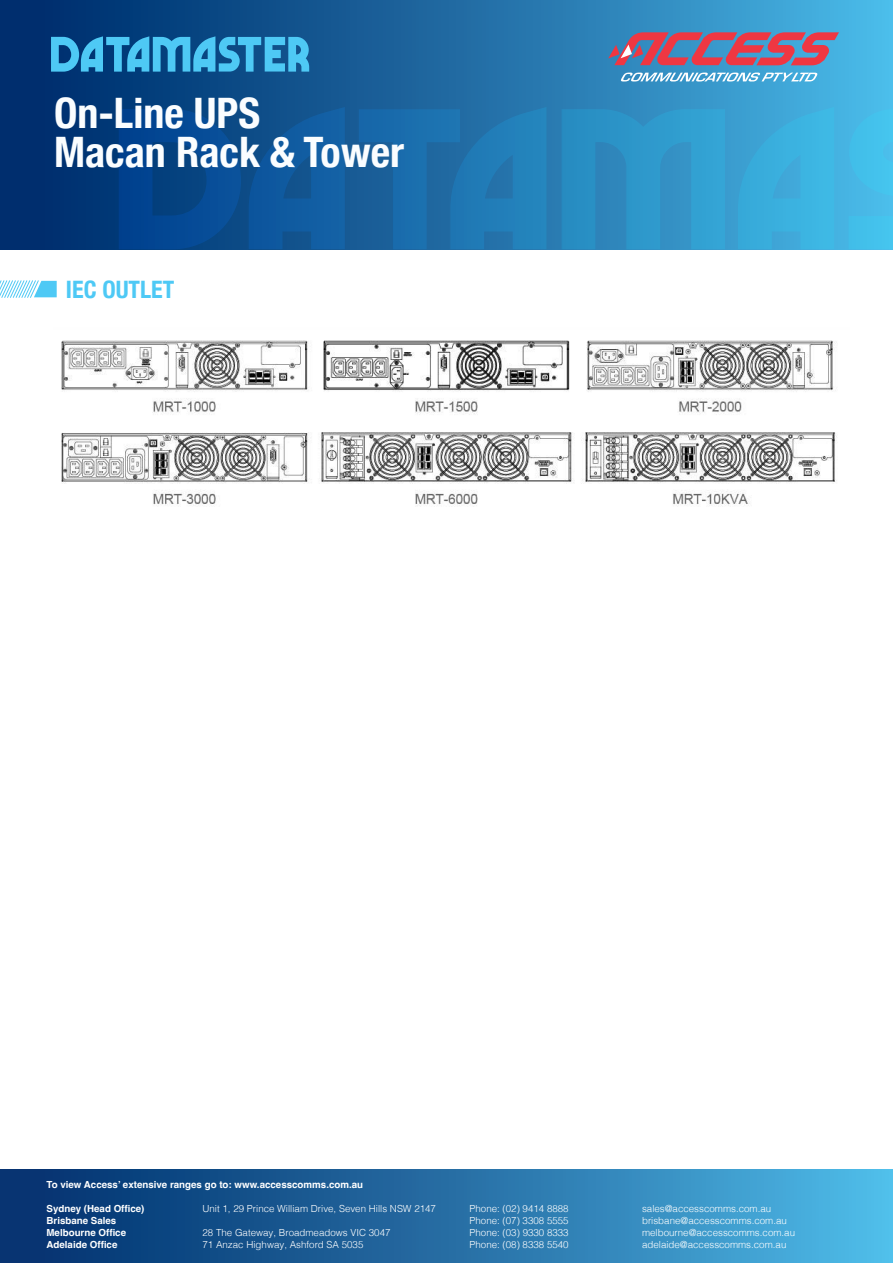
<style>
.page{position:relative;width:893px;height:1263px;background:#fff}
.page>*{position:absolute;margin:0;border:0;box-sizing:border-box;transform-origin:0 0}
.t1{font:700 condensed 42px/39px "Helvetica Neue";color:#fafdff}
.Paragraph_title{font:700 condensed 24px "Helvetica Neue";color:#4ec9f5}
.t2{font:300 9.75px "Helvetica";color:#fff}
.t3{font:700 9.75px "Helvetica";color:#fff}
</style>
<div class="page">
<div style="left:0;top:1169px;width:893px;height:94px;background:linear-gradient(to right,#002a69,#4eb8e5)"></div>
<div style="left:0;top:0;width:893px;height:249px;background:linear-gradient(to right,#002464,#4ab7e5)"></div>
<svg style="left:562px;top:109px;width:163px;height:140px;background:#2e94c7"></svg>
<svg style="left:738px;top:107px;width:96px;height:142px;background:#3baedc"></svg>
<svg style="left:249px;top:107px;width:96px;height:142px;background:#10589b"></svg>
<svg style="left:848px;top:109px;width:45px;height:140px;background:#45beea"></svg>
<svg style="left:359px;top:107px;width:187px;height:142px;background:#1e71ac"></svg>
<svg style="left:119px;top:109px;width:122px;height:140px;background:#04468d"></svg>
<svg style="left:51px;top:36px;width:258px;height:36px;background:#3193c6"></svg>
<svg style="left:608px;top:32px;width:231px;height:33px;background:#9f637f"></svg>
<svg style="left:620px;top:73px;width:198px;height:9px"></svg>
<svg style="left:0;top:280px;width:57px;height:18px"></svg>
<img style="left:61px;top:340px;width:776px;height:167px">
<p class="t1" style="left:54px;top:90px;width:352px">On-Line UPS<br>Macan Rack &amp; Tower</p>
<p class="Paragraph_title" style="left:66px;top:269px;width:110px">IEC OUTLET</p>
<p class="t3" style="left:46px;top:1178px;width:318px">To view Access’ extensive ranges go to: www.accesscomms.com.au</p>
<p class="t3" style="left:46px;top:1202px;width:100px">Sydney (Head Office)</p>
<p class="t2" style="left:203px;top:1200px;width:235px">Unit 1, 29 Prince William Drive, Seven Hills NSW 2147</p>
<p class="t2" style="left:470px;top:1200px;width:101px">Phone: (02) 9414 8888</p>
<p class="t2" style="left:642px;top:1200px;width:131px">sales@accesscomms.com.au</p>
<p class="t3" style="left:46px;top:1214px;width:71px">Brisbane Sales</p>
<p class="t2" style="left:470px;top:1212px;width:101px">Phone: (07) 3308 5555</p>
<p class="t2" style="left:642px;top:1212px;width:146px">brisbane@accesscomms.com.au</p>
<p class="t3" style="left:46px;top:1226px;width:81px">Melbourne Office</p>
<p class="t2" style="left:203px;top:1224px;width:190px">28 The Gateway, Broadmeadows VIC 3047</p>
<p class="t2" style="left:470px;top:1224px;width:101px">Phone: (03) 9330 8333</p>
<p class="t2" style="left:642px;top:1224px;width:155px">melbourne@accesscomms.com.au</p>
<p class="t3" style="left:46px;top:1238px;width:72px">Adelaide Office</p>
<p class="t2" style="left:202px;top:1236px;width:162px">71 Anzac Highway, Ashford SA 5035</p>
<p class="t2" style="left:470px;top:1236px;width:101px">Phone: (08) 8338 5540</p>
<p class="t2" style="left:642px;top:1236px;width:146px">adelaide@accesscomms.com.au</p>
</div>
